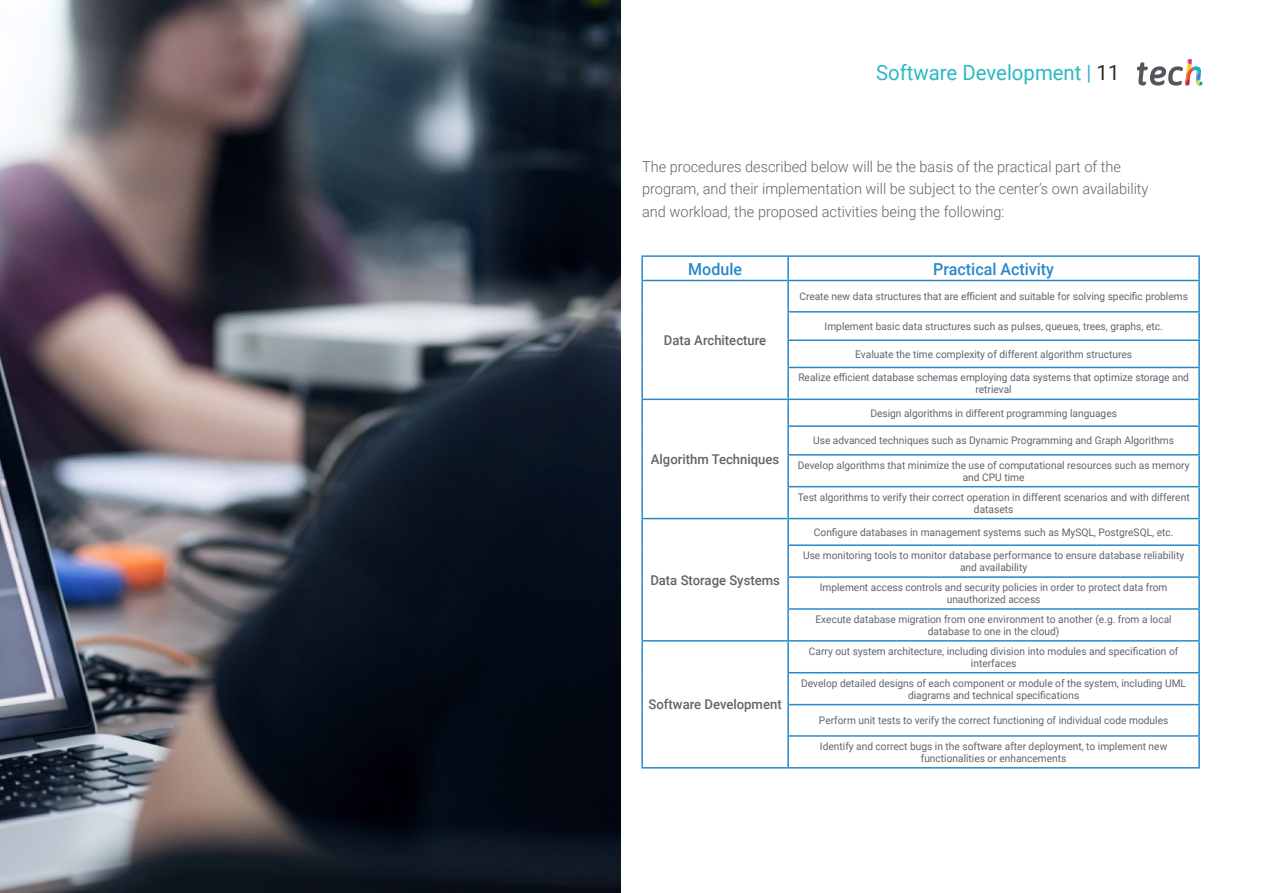
<style>
.page{position:relative;width:1263px;height:893px;background:#fff}
.page>*{position:absolute;margin:0;border:0;box-sizing:border-box;transform-origin:0 0}
.t1{font:21px "Roboto";color:#2db8c5}
.t2{font:500 16.5px "Roboto";color:#2988c9}
.t3{font:300 15px/22.5px "Roboto";color:#61646a}
.t4{font:500 13.5px "Roboto";color:#61646a}
.t5{font:10.5px/12px "Roboto";color:#61646a;text-align:center}
.s1{color:#312e20}
</style>
<div class="page">
<img style="left:0;top:0;width:621px;height:893px">
<hr style="left:641px;top:767px;width:147px;height:1px;background:#2988c9">
<hr style="left:787px;top:642px;width:2px;height:30px;background:#2988c9">
<hr style="left:787px;top:673px;width:2px;height:32px;background:#2988c9">
<hr style="left:787px;top:705px;width:2px;height:31px;background:#2988c9">
<hr style="left:787px;top:736px;width:2px;height:31px;background:#2988c9">
<hr style="left:1198px;top:313px;width:2px;height:26px;background:#2988c9">
<hr style="left:787px;top:339px;width:413px;height:2px;background:#2988c9">
<hr style="left:1198px;top:341px;width:2px;height:26px;background:#2988c9">
<hr style="left:787px;top:367px;width:413px;height:1px;background:#2988c9">
<hr style="left:1198px;top:368px;width:2px;height:31px;background:#2988c9">
<hr style="left:641px;top:642px;width:2px;height:31px;background:#2988c9">
<hr style="left:641px;top:673px;width:2px;height:32px;background:#2988c9">
<hr style="left:641px;top:705px;width:2px;height:31px;background:#2988c9">
<hr style="left:641px;top:736px;width:2px;height:31px;background:#2988c9">
<hr style="left:1198px;top:642px;width:2px;height:30px;background:#2988c9">
<hr style="left:787px;top:672px;width:413px;height:1px;background:#2988c9">
<hr style="left:1198px;top:673px;width:2px;height:31px;background:#2988c9">
<hr style="left:789px;top:704px;width:411px;height:1px;background:#2988c9">
<hr style="left:1198px;top:705px;width:2px;height:30px;background:#2988c9">
<hr style="left:789px;top:735px;width:411px;height:2px;background:#2988c9">
<hr style="left:1198px;top:737px;width:2px;height:30px;background:#2988c9">
<hr style="left:788px;top:767px;width:412px;height:1px;background:#2988c9">
<hr style="left:641px;top:400px;width:2px;height:26px;background:#2988c9">
<hr style="left:641px;top:426px;width:2px;height:29px;background:#2988c9">
<hr style="left:641px;top:455px;width:2px;height:32px;background:#2988c9">
<hr style="left:641px;top:487px;width:2px;height:31px;background:#2988c9">
<hr style="left:788px;top:399px;width:412px;height:1px;background:#2988c9">
<hr style="left:787px;top:400px;width:2px;height:25px;background:#2988c9">
<hr style="left:1198px;top:400px;width:2px;height:25px;background:#2988c9">
<hr style="left:787px;top:425px;width:413px;height:2px;background:#2988c9">
<hr style="left:787px;top:427px;width:2px;height:27px;background:#2988c9">
<hr style="left:1198px;top:427px;width:2px;height:27px;background:#2988c9">
<hr style="left:787px;top:454px;width:413px;height:2px;background:#2988c9">
<hr style="left:787px;top:456px;width:2px;height:30px;background:#2988c9">
<hr style="left:1198px;top:456px;width:2px;height:30px;background:#2988c9">
<hr style="left:787px;top:486px;width:413px;height:1px;background:#2988c9">
<hr style="left:787px;top:487px;width:2px;height:31px;background:#2988c9">
<hr style="left:1198px;top:487px;width:2px;height:31px;background:#2988c9">
<hr style="left:641px;top:518px;width:146px;height:1px;background:#2988c9">
<hr style="left:641px;top:519px;width:2px;height:26px;background:#2988c9">
<hr style="left:641px;top:545px;width:2px;height:32px;background:#2988c9">
<hr style="left:641px;top:577px;width:2px;height:32px;background:#2988c9">
<hr style="left:641px;top:609px;width:2px;height:31px;background:#2988c9">
<hr style="left:641px;top:640px;width:147px;height:2px;background:#2988c9">
<hr style="left:787px;top:518px;width:413px;height:1px;background:#2988c9">
<hr style="left:787px;top:519px;width:2px;height:25px;background:#2988c9">
<hr style="left:1198px;top:519px;width:2px;height:25px;background:#2988c9">
<hr style="left:787px;top:544px;width:413px;height:2px;background:#2988c9">
<hr style="left:787px;top:546px;width:2px;height:30px;background:#2988c9">
<hr style="left:1198px;top:546px;width:2px;height:30px;background:#2988c9">
<hr style="left:787px;top:576px;width:413px;height:2px;background:#2988c9">
<hr style="left:787px;top:578px;width:2px;height:30px;background:#2988c9">
<hr style="left:1198px;top:578px;width:2px;height:30px;background:#2988c9">
<hr style="left:787px;top:608px;width:413px;height:2px;background:#2988c9">
<hr style="left:787px;top:610px;width:2px;height:30px;background:#2988c9">
<hr style="left:1198px;top:610px;width:2px;height:30px;background:#2988c9">
<hr style="left:788px;top:640px;width:412px;height:2px;background:#2988c9">
<hr style="left:641px;top:255px;width:147px;height:2px;background:#2988c9">
<hr style="left:641px;top:257px;width:2px;height:23px;background:#2988c9">
<hr style="left:788px;top:255px;width:412px;height:2px;background:#2988c9">
<hr style="left:787px;top:257px;width:2px;height:23px;background:#2988c9">
<hr style="left:1198px;top:257px;width:2px;height:23px;background:#2988c9">
<hr style="left:641px;top:280px;width:147px;height:1px;background:#2988c9">
<hr style="left:641px;top:281px;width:2px;height:31px;background:#2988c9">
<hr style="left:641px;top:312px;width:2px;height:28px;background:#2988c9">
<hr style="left:787px;top:313px;width:2px;height:26px;background:#2988c9">
<hr style="left:641px;top:340px;width:2px;height:27px;background:#2988c9">
<hr style="left:787px;top:341px;width:2px;height:26px;background:#2988c9">
<hr style="left:641px;top:367px;width:2px;height:32px;background:#2988c9">
<hr style="left:787px;top:368px;width:2px;height:31px;background:#2988c9">
<hr style="left:641px;top:399px;width:147px;height:1px;background:#2988c9">
<hr style="left:788px;top:280px;width:412px;height:1px;background:#2988c9">
<hr style="left:787px;top:281px;width:2px;height:30px;background:#2988c9">
<hr style="left:1198px;top:281px;width:2px;height:30px;background:#2988c9">
<hr style="left:787px;top:311px;width:413px;height:2px;background:#2988c9">
<svg style="left:1137px;top:59px;width:65px;height:27px"></svg>
<h1 class="t1" style="left:876px;top:57px;width:245px">Software Development | <span class="s1">11</span></h1>
<h3 class="t3" style="left:642px;top:155px;width:508px">The procedures described below will be the basis of the practical part of the program, and their implementation will be subject to the center’s own availability and workload, the proposed activities being the following:</h3>
<h2 class="t2" style="left:688px;top:257px;width:55px">Module</h2>
<h2 class="t2" style="left:933px;top:257px;width:122px">Practical Activity</h2>
<p class="t4" style="left:664px;top:331px;width:104px">Data Architecture</p>
<p class="t4" style="left:651px;top:450px;width:130px">Algorithm Techniques</p>
<p class="t4" style="left:650px;top:570px;width:131px">Data Storage Systems</p>
<p class="t4" style="left:649px;top:695px;width:135px">Software Development</p>
<p class="t5" style="left:799px;top:290px;width:390px">Create new data structures that are efficient and suitable for solving specific problems</p>
<p class="t5" style="left:825px;top:320px;width:340px">Implement basic data structures such as pulses, queues, trees, graphs, etc.</p>
<p class="t5" style="left:855px;top:348px;width:278px">Evaluate the time complexity of different algorithm structures</p>
<p class="t5" style="left:798px;top:371px;width:392px">Realize efficient database schemas employing data systems that optimize storage and retrieval</p>
<p class="t5" style="left:870px;top:407px;width:248px">Design algorithms in different programming languages</p>
<p class="t5" style="left:813px;top:434px;width:362px">Use advanced techniques such as Dynamic Programming and Graph Algorithms</p>
<p class="t5" style="left:798px;top:459px;width:393px">Develop algorithms that minimize the use of computational resources such as memory and CPU time</p>
<p class="t5" style="left:798px;top:490px;width:393px">Test algorithms to verify their correct operation in different scenarios and with different datasets</p>
<p class="t5" style="left:814px;top:526px;width:361px">Configure databases in management systems such as MySQL, PostgreSQL, etc.</p>
<p class="t5" style="left:803px;top:549px;width:383px">Use monitoring tools to monitor database performance to ensure database reliability and availability</p>
<p class="t5" style="left:820px;top:581px;width:349px">Implement access controls and security policies in order to protect data from unauthorized access</p>
<p class="t5" style="left:815px;top:613px;width:358px">Execute database migration from one environment to another (e.g. from a local database to one in the cloud)</p>
<p class="t5" style="left:809px;top:645px;width:371px">Carry out system architecture, including division into modules and specification of interfaces</p>
<p class="t5" style="left:801px;top:676px;width:386px">Develop detailed designs of each component or module of the system, including UML diagrams and technical specifications</p>
<p class="t5" style="left:819px;top:714px;width:351px">Perform unit tests to verify the correct functioning of individual code modules</p>
<p class="t5" style="left:820px;top:740px;width:349px">Identify and correct bugs in the software after deployment, to implement new functionalities or enhancements</p>
</div>
